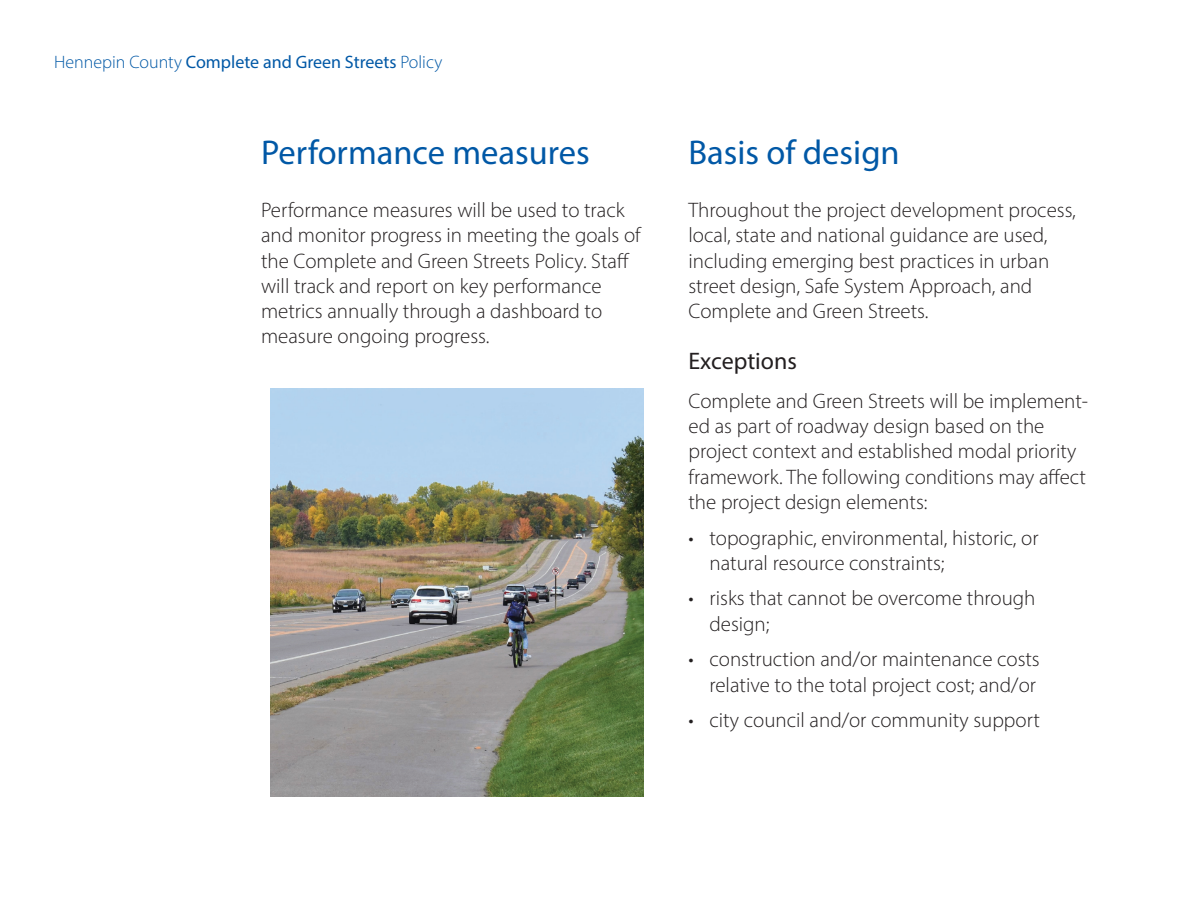
<style>
.page{position:relative;width:1188px;height:918px;background:#fff}
.page>*{position:absolute;margin:0;border:0;box-sizing:border-box;transform-origin:0 0}
.t1{font:34.5px "Myriad Pro";color:#0158a6}
.t2{font:24px "Myriad Pro";color:#231f20}
.t3{font:300 21px/25.2px "Myriad Pro";color:#231f20}
.t4{font:18px "Myriad Pro";color:#0158a6}
.s1{font-weight:300}
</style>
<div class="page">
<img style="left:271px;top:388px;width:372px;height:408px">
<p class="t4" style="left:54px;top:50px;width:390px"><span class="s1">Hennepin County</span> Complete and Green Streets <span class="s1">Policy</span></p>
<h1 class="t1" style="left:261px;top:131px;width:330px">Performance measures</h1>
<p class="t3" style="left:261px;top:197px;width:381px">Performance measures will be used to track and monitor progress in meeting the goals of the Complete and Green Streets Policy. Staff will track and report on key performance metrics annually through a dashboard to measure ongoing progress.</p>
<h1 class="t1" style="left:688px;top:131px;width:213px">Basis of design</h1>
<p class="t3" style="left:688px;top:197px;width:389px">Throughout the project development process, local, state and national guidance are used, including emerging best practices in urban street design, Safe System Approach, and Complete and Green Streets.</p>
<h2 class="t2" style="left:688px;top:346px;width:110px">Exceptions</h2>
<p class="t3" style="left:688px;top:388px;width:401px">Complete and Green Streets will be implement&shy;ed as part of roadway design based on the project context and established modal priority framework. The following conditions may affect the project design elements:</p>
<p class="t3" style="left:710px;top:525px;width:331px;text-indent:-21px">• topographic, environmental, historic, or natural resource constraints;</p>
<p class="t3" style="left:710px;top:586px;width:328px;text-indent:-21px">• risks that cannot be overcome through design;</p>
<p class="t3" style="left:688px;top:647px;width:353px;text-align:right">• construction and/or maintenance costs relative to the total project cost; and/or</p>
<p class="t3" style="left:688px;top:707px;width:353px">• city council and/or community support</p>
</div>
